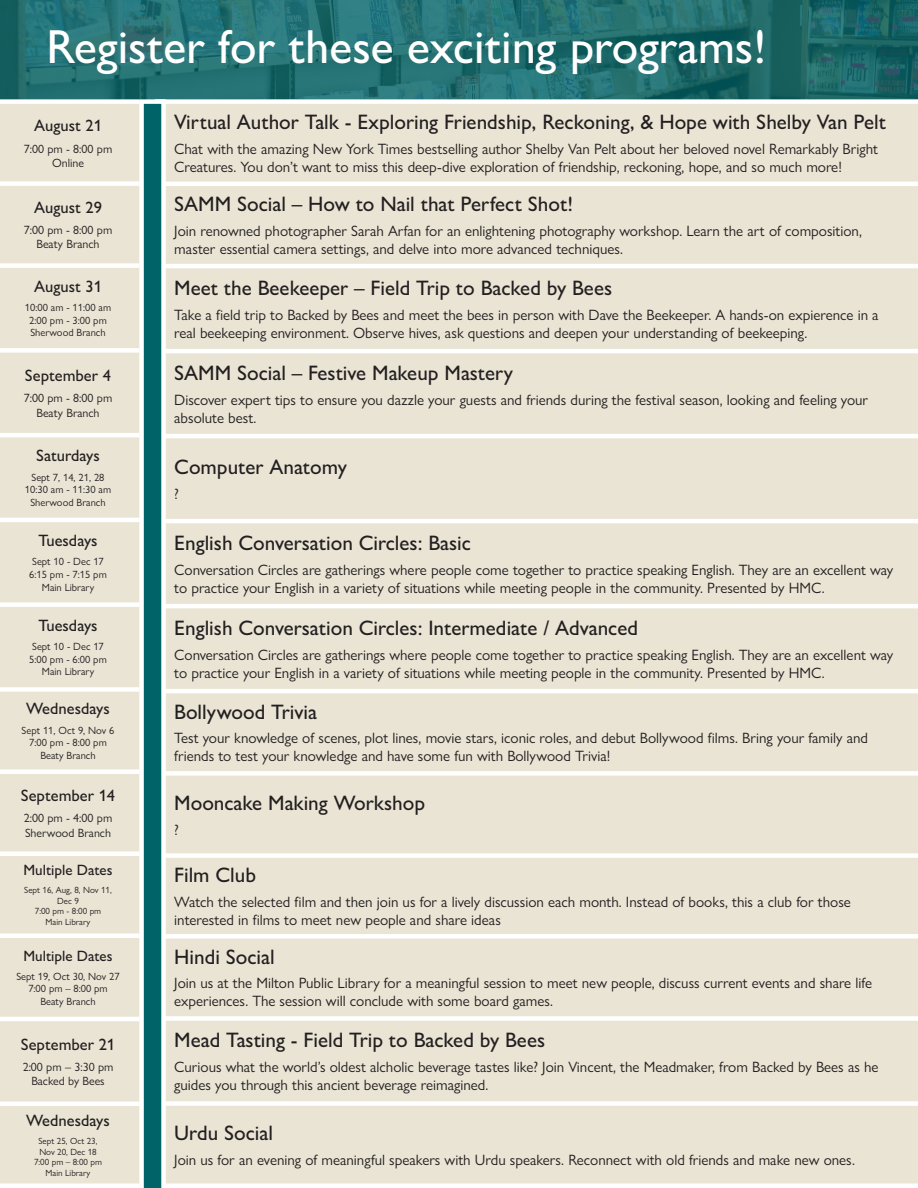
<style>
.page{position:relative;width:918px;height:1188px;background:#fff}
.page>*{position:absolute;margin:0;border:0;box-sizing:border-box;transform-origin:0 0}
.t1{font:500 48px "Gill Sans Nova";color:#fff}
.t2{font:500 21px "Gill Sans Nova";color:#231f20}
.t3{font:500 16.5px "Gill Sans Nova";color:#231f20}
.t4{font:15px/18px "Gill Sans Nova";color:#231f20}
.t5{font:500 15px "Gill Sans Nova";color:#231f20}
.t6{font:12px "Gill Sans Nova";color:#231f20}
.t7{font:10.5px "Gill Sans Nova";color:#231f20}
.t8{font:9px/10.8px "Gill Sans Nova";color:#231f20;text-align:center}
</style>
<div class="page">
<svg style="left:0;top:0;width:918px;height:99px;background:#226e70"></svg>
<div style="left:166px;top:104px;width:752px;height:1080px;background:#e9e4d4"></div>
<hr style="left:155px;top:182px;width:763px;height:4px;background:#fff">
<hr style="left:155px;top:264px;width:763px;height:4px;background:#fff">
<hr style="left:155px;top:349px;width:763px;height:4px;background:#fff">
<hr style="left:155px;top:434px;width:763px;height:4px;background:#fff">
<hr style="left:155px;top:519px;width:763px;height:4px;background:#fff">
<hr style="left:155px;top:604px;width:763px;height:4px;background:#fff">
<hr style="left:155px;top:689px;width:763px;height:4px;background:#fff">
<div style="left:155px;top:771px;width:763px;height:5px;background:#fff"></div>
<div style="left:155px;top:853px;width:763px;height:5px;background:#fff"></div>
<div style="left:155px;top:934px;width:763px;height:5px;background:#fff"></div>
<div style="left:155px;top:1016px;width:763px;height:5px;background:#fff"></div>
<div style="left:155px;top:1101px;width:763px;height:5px;background:#fff"></div>
<div style="left:0;top:104px;width:139px;height:1080px;background:#e9e4d4"></div>
<div style="left:0;top:181px;width:139px;height:5px;background:#fff"></div>
<div style="left:0;top:263px;width:139px;height:5px;background:#fff"></div>
<div style="left:0;top:348px;width:139px;height:5px;background:#fff"></div>
<hr style="left:0;top:433px;width:139px;height:4px;background:#fff">
<hr style="left:0;top:518px;width:139px;height:4px;background:#fff">
<div style="left:0;top:602px;width:139px;height:5px;background:#fff"></div>
<div style="left:0;top:687px;width:139px;height:5px;background:#fff"></div>
<div style="left:0;top:769px;width:139px;height:5px;background:#fff"></div>
<div style="left:0;top:851px;width:139px;height:5px;background:#fff"></div>
<div style="left:0;top:933px;width:139px;height:5px;background:#fff"></div>
<hr style="left:0;top:1017px;width:139px;height:4px;background:#fff">
<hr style="left:0;top:1102px;width:139px;height:4px;background:#fff">
<svg style="left:139px;top:99px;width:27px;height:1089px"></svg>
<p class="t1" style="left:46px;top:17px;width:722px">Register for these exciting programs!</p>
<p class="t3" style="left:34px;top:116px;width:69px">August 21</p>
<p class="t6" style="left:24px;top:141px;width:90px">7:00 pm - 8:00 pm</p>
<p class="t6" style="left:52px;top:156px;width:34px">Online</p>
<p class="t3" style="left:34px;top:197px;width:69px">August 29</p>
<p class="t6" style="left:24px;top:223px;width:90px">7:00 pm - 8:00 pm</p>
<p class="t6" style="left:37px;top:237px;width:65px">Beaty Branch</p>
<p class="t3" style="left:34px;top:276px;width:69px">August 31</p>
<p class="t7" style="left:25px;top:301px;width:88px">10:00 am - 11:00 am</p>
<p class="t7" style="left:29px;top:314px;width:79px">2:00 pm - 3:00 pm</p>
<p class="t7" style="left:30px;top:326px;width:77px">Sherwood Branch</p>
<p class="t3" style="left:25px;top:365px;width:88px">September 4</p>
<p class="t6" style="left:24px;top:391px;width:90px">7:00 pm - 8:00 pm</p>
<p class="t6" style="left:37px;top:405px;width:65px">Beaty Branch</p>
<p class="t3" style="left:36px;top:446px;width:65px">Saturdays</p>
<p class="t7" style="left:32px;top:471px;width:74px">Sept 7, 14, 21, 28</p>
<p class="t7" style="left:25px;top:483px;width:88px">10:30 am - 11:30 am</p>
<p class="t7" style="left:30px;top:496px;width:77px">Sherwood Branch</p>
<p class="t3" style="left:38px;top:530px;width:61px">Tuesdays</p>
<p class="t7" style="left:32px;top:555px;width:73px">Sept 10 - Dec 17</p>
<p class="t7" style="left:29px;top:568px;width:79px">6:15 pm - 7:15 pm</p>
<p class="t7" style="left:42px;top:581px;width:54px">Main Library</p>
<p class="t3" style="left:38px;top:615px;width:61px">Tuesdays</p>
<p class="t7" style="left:32px;top:640px;width:73px">Sept 10 - Dec 17</p>
<p class="t7" style="left:29px;top:653px;width:79px">5:00 pm - 6:00 pm</p>
<p class="t7" style="left:42px;top:665px;width:54px">Main Library</p>
<p class="t3" style="left:26px;top:699px;width:85px">Wednesdays</p>
<p class="t7" style="left:22px;top:724px;width:94px">Sept 11, Oct 9, Nov 6</p>
<p class="t7" style="left:29px;top:736px;width:79px">7:00 pm - 8:00 pm</p>
<p class="t7" style="left:40px;top:749px;width:57px">Beaty Branch</p>
<p class="t3" style="left:21px;top:785px;width:96px">September 14</p>
<p class="t6" style="left:24px;top:811px;width:90px">2:00 pm - 4:00 pm</p>
<p class="t6" style="left:25px;top:825px;width:87px">Sherwood Branch</p>
<p class="t5" style="left:23px;top:861px;width:91px">Multiple Dates</p>
<p class="t8" style="left:24px;top:884px;width:89px">Sept 16, Aug, 8, Nov 11,<br>Dec 9</p>
<p class="t8" style="left:35px;top:906px;width:68px">7:00 pm - 8:00 pm</p>
<p class="t8" style="left:46px;top:917px;width:46px">Main Library</p>
<p class="t5" style="left:23px;top:946px;width:91px">Multiple Dates</p>
<p class="t7" style="left:16px;top:970px;width:105px">Sept 19, Oct 30, Nov 27</p>
<p class="t7" style="left:28px;top:983px;width:81px">7:00 pm – 8:00 pm</p>
<p class="t7" style="left:40px;top:995px;width:57px">Beaty Branch</p>
<p class="t3" style="left:21px;top:1034px;width:96px">September 21</p>
<p class="t6" style="left:23px;top:1059px;width:92px">2:00 pm – 3:30 pm</p>
<p class="t6" style="left:31px;top:1074px;width:75px">Backed by Bees</p>
<p class="t3" style="left:26px;top:1111px;width:85px">Wednesdays</p>
<p class="t8" style="left:39px;top:1135px;width:61px">Sept 25, Oct 23,</p>
<p class="t8" style="left:39px;top:1146px;width:59px">Nov 20, Dec 18</p>
<p class="t8" style="left:34px;top:1157px;width:70px">7:00 pm – 8:00 pm</p>
<p class="t8" style="left:46px;top:1168px;width:46px">Main Library</p>
<p class="t2" style="left:174px;top:109px;width:713px">Virtual Author Talk - Exploring Friendship, Reckoning, &amp; Hope with Shelby Van Pelt</p>
<p class="t4" style="left:174px;top:140px;width:705px">Chat with the amazing New York Times bestselling author Shelby Van Pelt about her beloved novel Remarkably Bright<br>Creatures. You don’t want to miss this deep-dive exploration of friendship, reckoning, hope, and so much more!</p>
<p class="t2" style="left:174px;top:191px;width:400px">SAMM Social – How to Nail that Perfect Shot!</p>
<p class="t4" style="left:174px;top:222px;width:689px">Join renowned photographer Sarah Arfan for an enlightening photography workshop. Learn the art of composition, master essential camera settings, and delve into more advanced techniques.</p>
<p class="t2" style="left:174px;top:275px;width:439px">Meet the Beekeeper – Field Trip to Backed by Bees</p>
<p class="t4" style="left:174px;top:305px;width:706px">Take a field trip to Backed by Bees and meet the bees in person with Dave the Beekeeper. A hands-on expierence in a real beekeeping environment. Observe hives, ask questions and deepen your understanding of beekeeping.</p>
<p class="t2" style="left:174px;top:360px;width:340px">SAMM Social – Festive Makeup Mastery</p>
<p class="t4" style="left:174px;top:390px;width:695px">Discover expert tips to ensure you dazzle your guests and friends during the festival season, looking and feeling your absolute best.</p>
<p class="t2" style="left:174px;top:454px;width:174px">Computer Anatomy</p>
<p class="t4" style="left:174px;top:484px;width:6px">?</p>
<p class="t2" style="left:174px;top:530px;width:298px">English Conversation Circles: Basic</p>
<p class="t4" style="left:174px;top:560px;width:721px">Conversation Circles are gatherings where people come together to practice speaking English. They are an excellent way to practice your English in a variety of situations while meeting people in the community. Presented by HMC.</p>
<p class="t2" style="left:174px;top:615px;width:465px">English Conversation Circles: Intermediate / Advanced</p>
<p class="t4" style="left:174px;top:645px;width:721px">Conversation Circles are gatherings where people come together to practice speaking English. They are an excellent way to practice your English in a variety of situations while meeting people in the community. Presented by HMC.</p>
<p class="t2" style="left:174px;top:699px;width:144px">Bollywood Trivia</p>
<p class="t4" style="left:174px;top:729px;width:695px">Test your knowledge of scenes, plot lines, movie stars, iconic roles, and debut Bollywood films. Bring your family and friends to test your knowledge and have some fun with Bollywood Trivia!</p>
<p class="t2" style="left:174px;top:790px;width:252px">Mooncake Making Workshop</p>
<p class="t4" style="left:174px;top:820px;width:6px">?</p>
<p class="t2" style="left:174px;top:862px;width:83px">Film Club</p>
<p class="t4" style="left:174px;top:893px;width:678px">Watch the selected film and then join us for a lively discussion each month. Instead of books, this a club for those interested in films to meet new people and share ideas</p>
<p class="t2" style="left:174px;top:944px;width:102px">Hindi Social</p>
<p class="t4" style="left:174px;top:974px;width:699px">Join us at the Milton Public Library for a meaningful session to meet new people, discuss current events and share life experiences. The session will conclude with some board games.</p>
<p class="t2" style="left:174px;top:1027px;width:372px">Mead Tasting - Field Trip to Backed by Bees</p>
<p class="t4" style="left:174px;top:1058px;width:706px">Curious what the world’s oldest alcholic beverage tastes like? Join Vincent, the Meadmaker, from Backed by Bees as he guides you through this ancient beverage reimagined.</p>
<p class="t2" style="left:174px;top:1120px;width:100px">Urdu Social</p>
<p class="t4" style="left:174px;top:1150px;width:682px">Join us for an evening of meaningful speakers with Urdu speakers. Reconnect with old friends and make new ones.</p>
</div>
